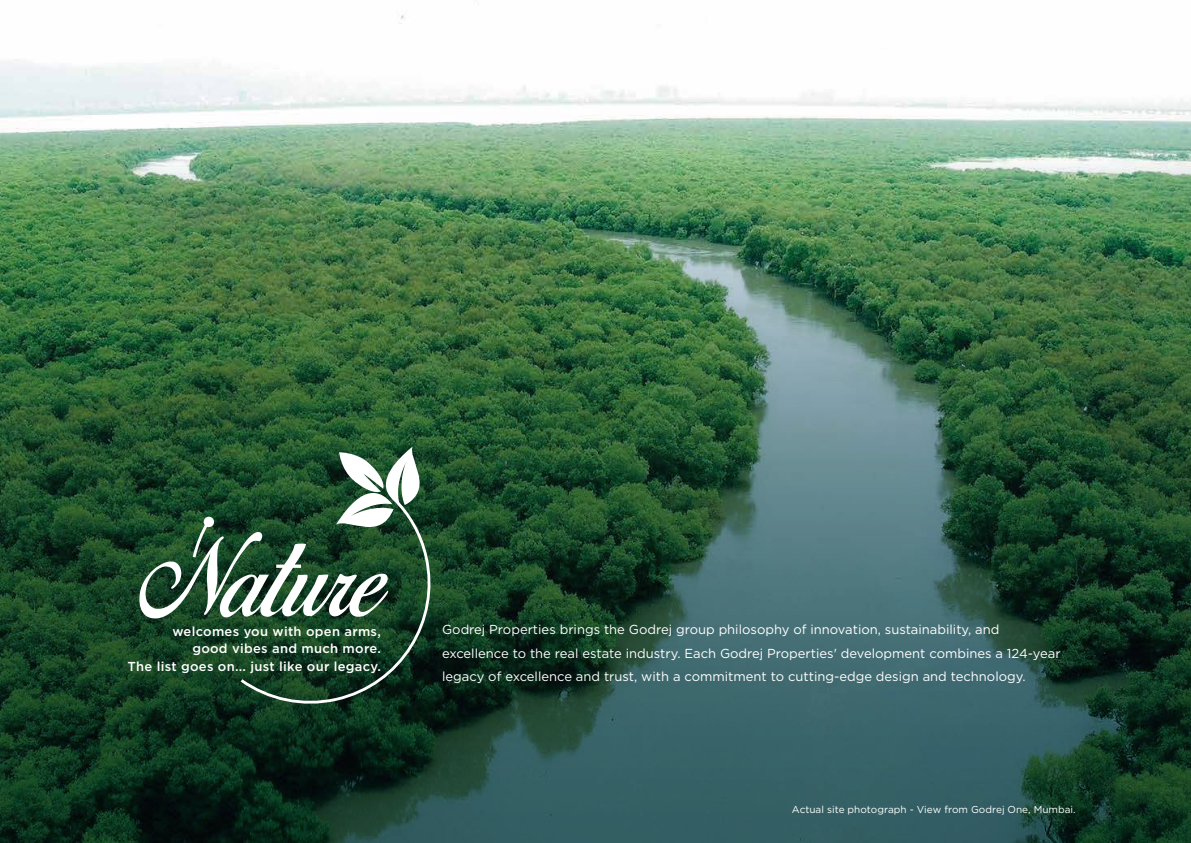
<style>
.page{position:relative;width:1191px;height:843px;background:#fff}
.page>*{position:absolute;margin:0;border:0;box-sizing:border-box;transform-origin:0 0}
.t1{font:13px/23.6px "Gotham";color:#fff}
.t2{font:500 13px/17.6px "Gotham";letter-spacing:.02em;color:#fff;text-align:right}
.t3{font:10px "Gotham";color:#fff}
</style>
<div class="page">
<img style="left:0;top:15px;width:1191px;height:123px">
<img style="left:0;top:138px;width:1191px;height:704px">
<svg style="left:238px;top:494px;width:206px;height:216px;background:#173e25"></svg>
<svg style="left:139px;top:446px;width:294px;height:172px"></svg>
<p class="t2" style="left:128px;top:622px;width:255px">welcomes you with open arms,<br>good vibes and much more.<br>The list goes on... just like our legacy.</p>
<p class="t1" style="left:442px;top:617px;width:620px">Godrej Properties brings the Godrej group philosophy of innovation, sustainability, and excellence to the real estate industry. Each Godrej Properties' development combines a 124-year legacy of excellence and trust, with a commitment to cutting-edge design and technology.</p>
<p class="t3" style="left:792px;top:803px;width:285px">Actual site photograph - View from Godrej One, Mumbai.</p>
</div>
